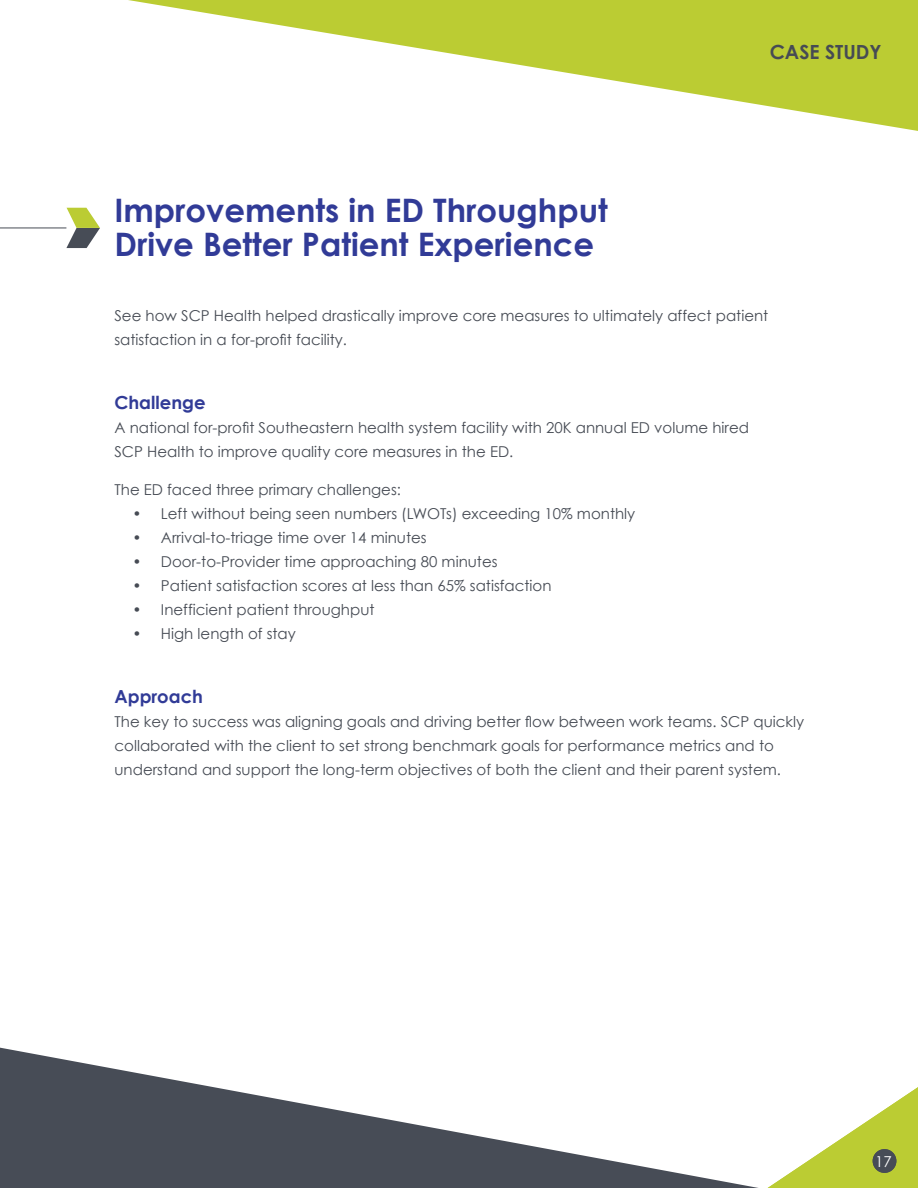
<style>
.page{position:relative;width:918px;height:1188px;background:#fff}
.page>*{position:absolute;margin:0;border:0;box-sizing:border-box;transform-origin:0 0}
.t1{font:700 32.4px/34.3px "Century Gothic";color:#313b97}
.t2{font:700 19.5px "Century Gothic";color:#464b54}
.t3{font:700 18px "Century Gothic";color:#313b97}
.t4{font:15px/24px "Century Gothic";color:#464b54}
.t5{font:15px "Century Gothic";color:#fff}
</style>
<div class="page">
<svg style="left:128px;top:0;width:790px;height:131px"></svg>
<svg style="left:768px;top:1087px;width:150px;height:101px"></svg>
<svg style="left:0;top:1048px;width:758px;height:140px"></svg>
<div style="left:873px;top:1149px;width:23px;height:24px;background:#474c56;border-radius:50%"></div>
<svg style="left:66px;top:208px;width:34px;height:40px"></svg>
<hr style="left:0;top:228px;width:66px;height:1px;background:#474c56">
<h1 class="t1" style="left:114px;top:192px;width:495px">Improvements in ED Throughput<br>Drive Better Patient Experience</h1>
<h2 class="t2" style="left:770px;top:39px;width:113px">CASE STUDY</h2>
<p class="t4" style="left:114px;top:303px;width:655px">See how SCP Health helped drastically improve core measures to ultimately affect patient satisfaction in a for-profit facility.</p>
<p class="t3" style="left:114px;top:391px;width:93px">Challenge</p>
<p class="t4" style="left:114px;top:415px;width:636px">A national for-profit Southeastern health system facility with 20K annual ED volume hired<br>SCP Health to improve quality core measures in the ED.</p>
<p class="t4" style="left:114px;top:477px;width:288px">The ED faced three primary challenges:</p>
<p class="t4" style="left:132px;top:501px;width:504px">• Left without being seen numbers (LWOTs) exceeding 10% monthly</p>
<p class="t4" style="left:132px;top:525px;width:296px">• Arrival-to-triage time over 14 minutes</p>
<p class="t4" style="left:132px;top:549px;width:367px">• Door-to-Provider time approaching 80 minutes</p>
<p class="t4" style="left:132px;top:573px;width:421px">• Patient satisfaction scores at less than 65% satisfaction</p>
<p class="t4" style="left:132px;top:597px;width:244px">• Inefficient patient throughput</p>
<p class="t4" style="left:132px;top:621px;width:165px">• High length of stay</p>
<p class="t3" style="left:114px;top:685px;width:90px">Approach</p>
<p class="t4" style="left:114px;top:709px;width:691px">The key to success was aligning goals and driving better flow between work teams. SCP quickly collaborated with the client to set strong benchmark goals for performance metrics and to understand and support the long-term objectives of both the client and their parent system.</p>
<p class="t5" style="left:875px;top:1152px;width:18px">1 71</p>
</div>
